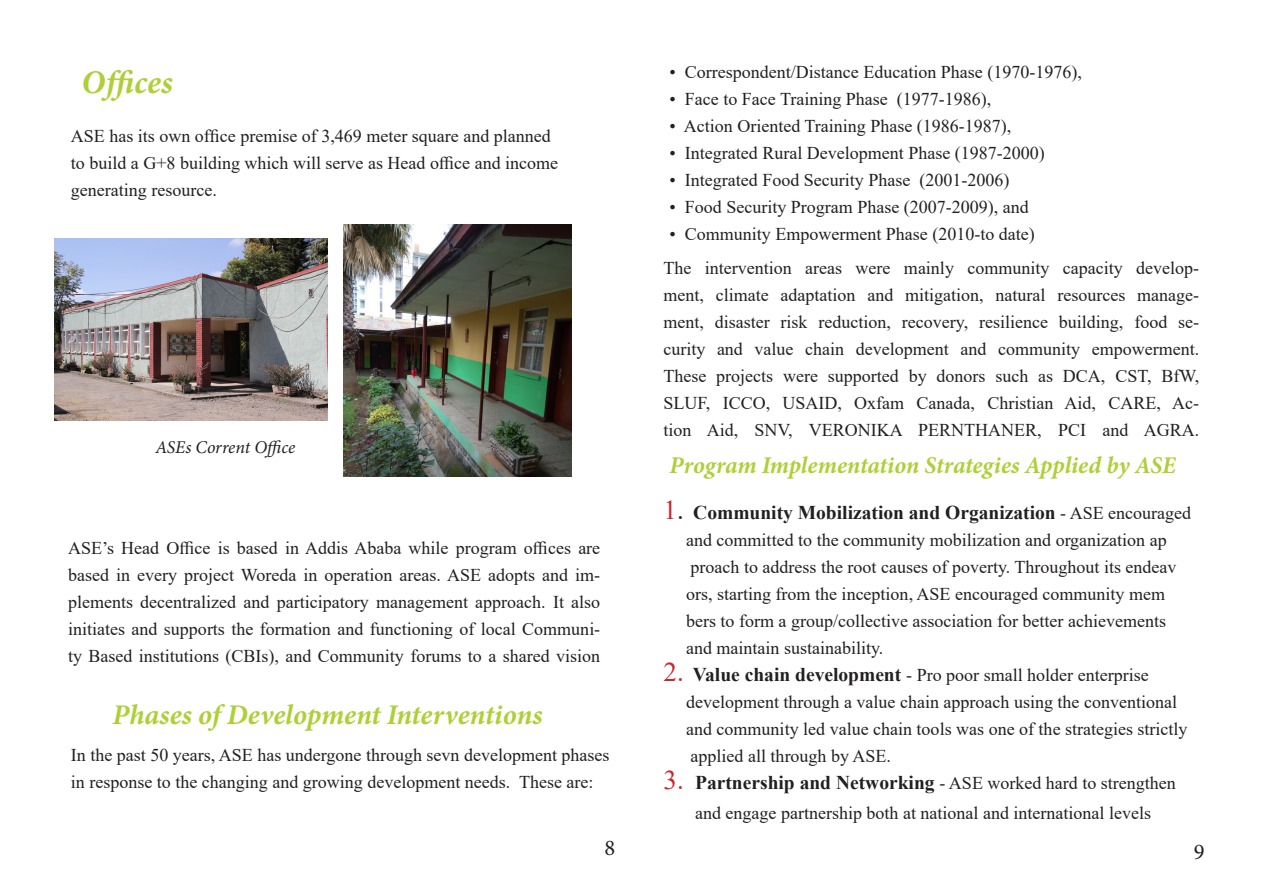
<style>
.page{position:relative;width:1263px;height:893px;background:#fff}
.page>*{position:absolute;margin:0;border:0;box-sizing:border-box;transform-origin:0 0}
.t1{font:italic 700 33px "Minion Pro";color:#aed036}
.t2{font:italic 700 28.5px "Minion Pro";letter-spacing:.005em;color:#aed036}
.t3{font:italic 700 24px "Minion Pro";letter-spacing:-.005em;color:#aed036}
.t4{font:22.5px "Minion Pro";color:#231f20}
.t5{font:700 19.5px "Times New Roman";color:#231f20}
.t6{font:18px/27px "Times New Roman";color:#231f20}
.t7{font:italic 18px "Minion Pro";letter-spacing:-.005em;color:#231f20}
.s1{font-weight:400;font-size:27px;color:#d1232a}
.s2{font-weight:400;font-size:27px}
.s3{font-weight:400;font-size:18px}
.s4{font-size:27px;color:#d1232a}
.s5{font-weight:700;font-size:19.5px}
</style>
<div class="page">
<img style="left:54px;top:238px;width:273px;height:182px">
<img style="left:343px;top:225px;width:229px;height:251px">
<p class="t1" style="left:81px;top:59px;width:93px">Offices</p>
<p class="t6" style="left:71px;top:122px;width:489px">ASE has its own office premise of 3,469 meter square and planned to build a G+8 building which will serve as Head office and income generating resource.</p>
<p class="t7" style="left:155px;top:434px;width:142px">ASEs Corrent Office</p>
<p class="t6" style="left:68px;top:534px;width:534px;text-align:justify">ASE’s Head Office is based in Addis Ababa while program offices are based in every project Woreda in operation areas. ASE adopts and im&shy;plements decentralized and participatory management approach. It also initiates and supports the formation and functioning of local Communi&shy;ty Based institutions (CBIs), and Community forums to a shared vision</p>
<p class="t2" style="left:112px;top:695px;width:432px">Phases of Development Interventions</p>
<p class="t6" style="left:71px;top:741px;width:540px">In the past 50 years, ASE has undergone through sevn development phases in response to the changing and growing development needs. These are:</p>
<p class="t4" style="left:604px;top:833px;width:12px">8</p>
<p class="t6" style="left:670px;top:58px;width:414px">• Correspondent/Distance Education Phase (1970-1976),</p>
<p class="t6" style="left:670px;top:85px;width:323px">• Face to Face Training Phase (1977-1986),</p>
<p class="t6" style="left:670px;top:112px;width:343px">• Action Oriented Training Phase (1986-1987),</p>
<p class="t6" style="left:670px;top:139px;width:377px">• Integrated Rural Development Phase (1987-2000)</p>
<p class="t6" style="left:670px;top:166px;width:341px">• Integrated Food Security Phase (2001-2006)</p>
<p class="t6" style="left:670px;top:193px;width:361px">• Food Security Program Phase (2007-2009), and</p>
<p class="t6" style="left:670px;top:220px;width:367px">• Community Empowerment Phase (2010-to date)</p>
<p class="t6" style="left:663px;top:254px;width:537px;text-align:justify">The intervention areas were mainly community capacity develop&shy;ment, climate adaptation and mitigation, natural resources manage&shy;ment, disaster risk reduction, recovery, resilience building, food se&shy;curity and value chain development and community empowerment.<br>These projects were supported by donors such as DCA, CST, BfW, SLUF, ICCO, USAID, Oxfam Canada, Christian Aid, CARE, Ac&shy;tion Aid, SNV, VERONIKA PERNTHANER, PCI and AGRA.</p>
<p class="t3" style="left:670px;top:448px;width:508px">Program Implementation Strategies Applied by ASE</p>
<p class="t5" style="left:664px;top:499px;width:529px"><span class="s1">1</span><span class="s2">.</span> Community Mobilization and Organization <span class="s3">- ASE encouraged</span></p>
<p class="t6" style="left:686px;top:526px;width:482px">and committed to the community mobilization and organization ap</p>
<p class="t6" style="left:691px;top:553px;width:487px">proach to address the root causes of poverty. Throughout its endeav</p>
<p class="t6" style="left:686px;top:580px;width:480px">ors, starting from the inception, ASE encouraged community mem</p>
<p class="t6" style="left:686px;top:607px;width:481px">bers to form a group/collective association for better achievements</p>
<p class="t6" style="left:686px;top:634px;width:199px">and maintain sustainability.</p>
<p class="t6" style="left:664px;top:661px;width:486px"><span class="s4">2.</span> <span class="s5">Value chain development</span> - Pro poor small holder enterprise</p>
<p class="t6" style="left:686px;top:688px;width:492px">development through a value chain approach using the conventional</p>
<p class="t6" style="left:686px;top:715px;width:503px">and community led value chain tools was one of the strategies strictly</p>
<p class="t6" style="left:691px;top:742px;width:202px">applied all through by ASE.</p>
<p class="t6" style="left:664px;top:769px;width:514px"><span class="s4">3.</span> <span class="s5">Partnership and Networking</span> - ASE worked hard to strengthen</p>
<p class="t6" style="left:695px;top:799px;width:457px">and engage partnership both at national and international levels</p>
<p class="t4" style="left:1194px;top:837px;width:12px">9</p>
</div>
